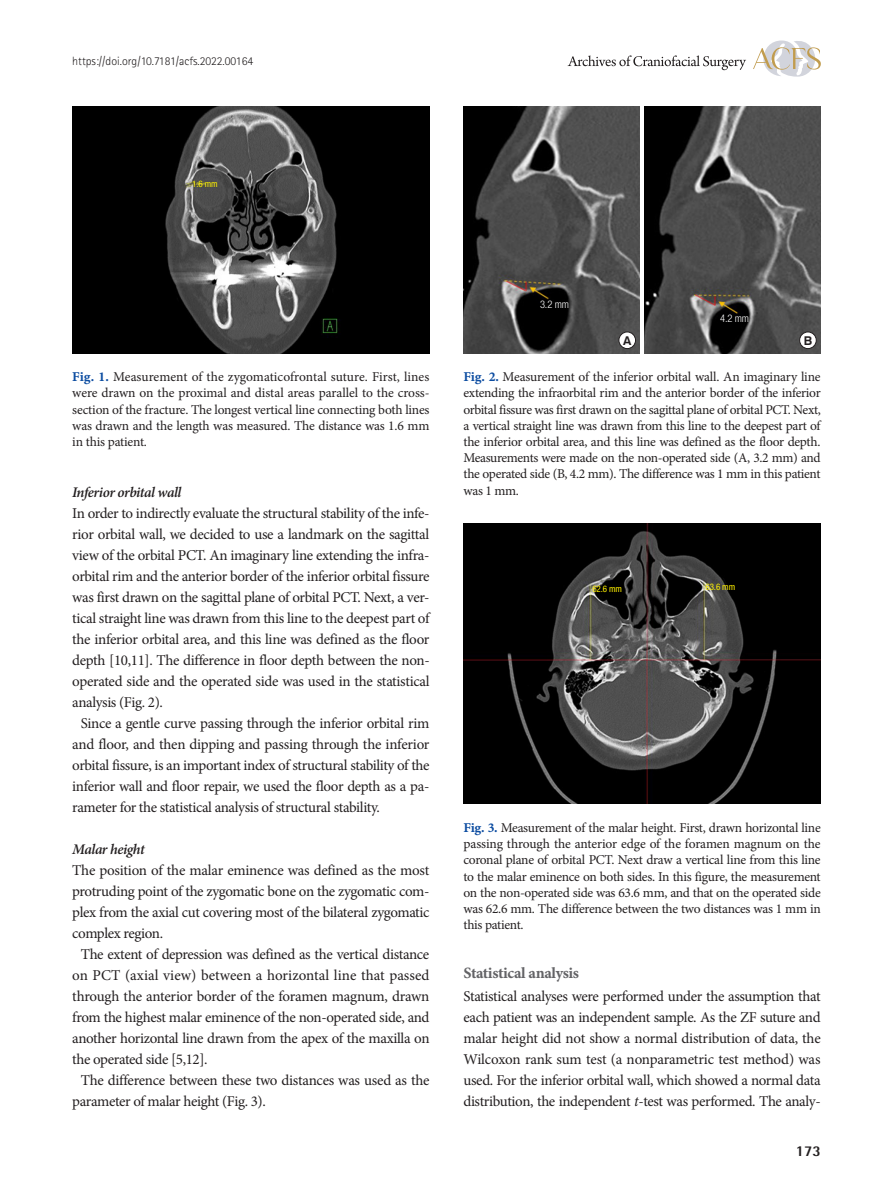
<style>
.page{position:relative;width:893px;height:1191px;background:#fff}
.page>*{position:absolute;margin:0;border:0;box-sizing:border-box;transform-origin:0 0}
.중제목{font:15.75px "Minion Pro Bold Capt";letter-spacing:-.025em;color:#636366}
.본문_0{font:15px/21px "Minion Pro";letter-spacing:-.025em;color:#231f20;text-align:justify}
.본문{font:15px/21px "Minion Pro";letter-spacing:-.025em;color:#231f20;text-align:justify}
.t1{font:800 15px "Rotis Semi Sans Std";color:#231f20}
.소제목-Italic{font:italic 600 14.7px "Minion Pro";letter-spacing:-.03em;color:#231f20}
.표그림제목{font:13.5px/16.2px "Minion Pro";letter-spacing:-.02em;color:#231f20;text-align:justify}
.t2{font:700 12.15px "Swiss 721 BT";color:#231f20}
.t3{font:300 12px "Rotis Sans Serif Std";color:#231f20}
.그림지문{font:300 condensed 10.5px "Helvetica Neue LT Std";color:#fff}
.그림지문-2{font:condensed 9px "Helvetica Neue LT Std";letter-spacing:-.01em;color:#fff101}
.s1{font-family:"Minion Pro Bold Capt";color:#0d4da1}
.s2{font-style:italic}
</style>
<div class="page">
<svg style="left:753px;top:40px;width:68px;height:37px"></svg>
<svg style="left:568px;top:55px;width:178px;height:15px"></svg>
<img style="left:72px;top:106px;width:357px;height:247px">
<img style="left:463px;top:106px;width:177px;height:247px">
<img style="left:463px;top:523px;width:358px;height:281px">
<img style="left:644px;top:106px;width:177px;height:247px">
<div style="left:619px;top:332px;width:16px;height:16px;background:#fff;border-radius:50%"></div>
<div style="left:619px;top:332px;width:17px;height:17px;border:1px solid #231f20;border-radius:50%"></div>
<div style="left:800px;top:332px;width:16px;height:16px;background:#fff;border-radius:50%"></div>
<div style="left:799px;top:332px;width:17px;height:17px;border:1px solid #231f20;border-radius:50%"></div>
<p class="t3" style="left:72px;top:54px;width:182px">https://doi.org/10.7181/acfs.2022.00164</p>
<p class="그림지문-2" style="left:192px;top:179px;width:27px">1.6 mm</p>
<p class="그림지문" style="left:540px;top:298px;width:31px">3.2 mm</p>
<p class="그림지문" style="left:720px;top:313px;width:31px">4.2 mm</p>
<p class="t2" style="left:623px;top:333px;width:10px">A</p>
<p class="t2" style="left:804px;top:333px;width:10px">B</p>
<p class="표그림제목" style="left:72px;top:369px;width:359px"><span class="s1">Fig. 1.</span> Measurement of the zygomaticofrontal suture. First, lines were drawn on the proximal and distal areas parallel to the cross&shy;section of the fracture. The longest vertical line connecting both lines was drawn and the length was measured. The distance was 1.6 mm in this patient.</p>
<p class="표그림제목" style="left:463px;top:369px;width:359px"><span class="s1">Fig. 2.</span> Measurement of the inferior orbital wall. An imaginary line extending the infraorbital rim and the anterior border of the inferior orbital fissure was first drawn on the sagittal plane of orbital PCT. Next, a vertical straight line was drawn from this line to the deepest part of the inferior orbital area, and this line was defined as the floor depth.<br>Measurements were made on the non-operated side (A, 3.2 mm) and the operated side (B, 4.2 mm). The difference was 1 mm in this patient was 1 mm.</p>
<p class="소제목-Italic" style="left:72px;top:481px;width:111px">Inferior orbital wall</p>
<p class="본문_0" style="left:72px;top:502px;width:359px">In order to indirectly evaluate the structural stability of the infe&shy;rior orbital wall, we decided to use a landmark on the sagittal view of the orbital PCT. An imaginary line extending the infra&shy;orbital rim and the anterior border of the inferior orbital fissure was first drawn on the sagittal plane of orbital PCT. Next, a ver&shy;tical straight line was drawn from this line to the deepest part of the inferior orbital area, and this line was defined as the floor depth [10,11]. The difference in floor depth between the non&shy;operated side and the operated side was used in the statistical analysis (Fig. 2).</p>
<p class="본문" style="left:72px;top:712px;width:359px;text-indent:9px">Since a gentle curve passing through the inferior orbital rim and floor, and then dipping and passing through the inferior orbital fissure, is an important index of structural stability of the inferior wall and floor repair, we used the floor depth as a pa&shy;rameter for the statistical analysis of structural stability.</p>
<p class="소제목-Italic" style="left:72px;top:838px;width:74px">Malar height</p>
<p class="본문_0" style="left:72px;top:859px;width:359px">The position of the malar eminence was defined as the most protruding point of the zygomatic bone on the zygomatic com&shy;plex from the axial cut covering most of the bilateral zygomatic complex region.</p>
<p class="본문" style="left:72px;top:943px;width:359px;text-indent:9px">The extent of depression was defined as the vertical distance on PCT (axial view) between a horizontal line that passed through the anterior border of the foramen magnum, drawn from the highest malar eminence of the non-operated side, and another horizontal line drawn from the apex of the maxilla on the operated side [5,12].</p>
<p class="본문" style="left:72px;top:1069px;width:359px;text-indent:9px">The difference between these two distances was used as the parameter of malar height (Fig. 3).</p>
<p class="그림지문-2" style="left:705px;top:581px;width:31px">63.6 mm</p>
<p class="그림지문-2" style="left:592px;top:583px;width:31px">62.6 mm</p>
<p class="표그림제목" style="left:463px;top:819px;width:359px"><span class="s1">Fig. 3.</span> Measurement of the malar height. First, drawn horizontal line passing through the anterior edge of the foramen magnum on the coronal plane of orbital PCT. Next draw a vertical line from this line to the malar eminence on both sides. In this figure, the measurement on the non-operated side was 63.6 mm, and that on the operated side was 62.6 mm. The difference between the two distances was 1 mm in this patient.</p>
<p class="중제목" style="left:463px;top:962px;width:117px">Statistical analysis</p>
<p class="본문_0" style="left:463px;top:985px;width:359px">Statistical analyses were performed under the assumption that each patient was an independent sample. As the ZF suture and malar height did not show a normal distribution of data, the Wilcoxon rank sum test (a nonparametric test method) was used. For the inferior orbital wall, which showed a normal data distribution, the independent <span class="s2">t</span>-test was performed. The analy-</p>
<p class="t1" style="left:796px;top:1141px;width:27px">173</p>
</div>
